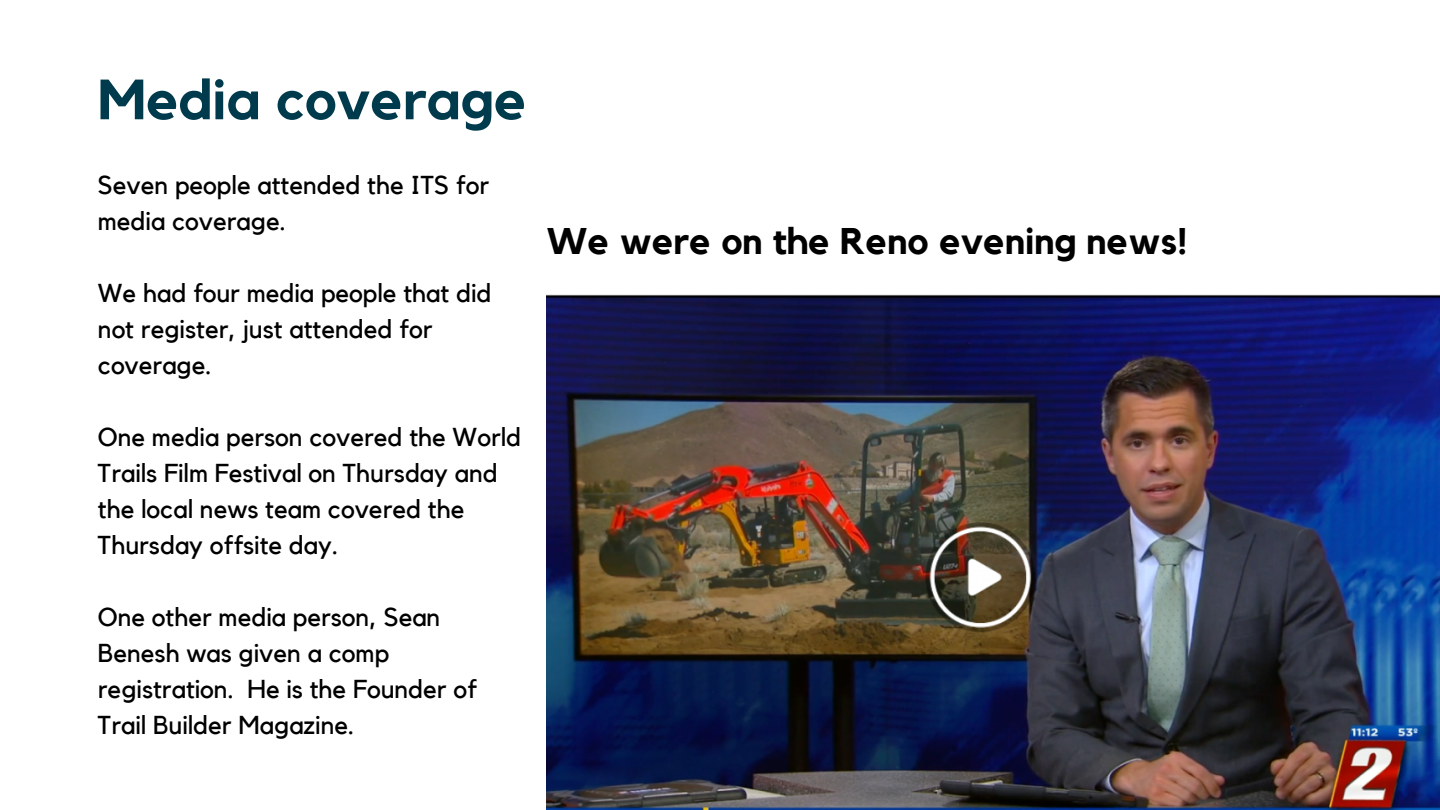
<style>
.page{position:relative;width:1440px;height:810px;background:#fff}
.page>*{position:absolute;margin:0;border:0;box-sizing:border-box;transform-origin:0 0}
.t1{font:700 56px "Kollektif";color:#003b4d}
.t2{font:700 37px "Kollektif";color:#000}
.t3{font:25.8px/36px "Kollektif";color:#000}
</style>
<div class="page">
<img style="left:547px;top:295px;width:893px;height:515px">
<p class="t1" style="left:98px;top:74px;width:431px">Media coverage</p>
<p class="t3" style="left:98px;top:168px;width:393px">Seven people attended the ITS for media coverage.</p>
<p class="t3" style="left:98px;top:276px;width:395px">We had four media people that did not register, just attended for coverage.</p>
<p class="t3" style="left:98px;top:420px;width:425px">One media person covered the World<br>Trails Film Festival on Thursday and the local news team covered the<br>Thursday offsite day.</p>
<p class="t3" style="left:98px;top:600px;width:381px">One other media person, Sean<br>Benesh was given a comp registration. He is the Founder of<br>Trail Builder Magazine.</p>
<p class="t2" style="left:547px;top:224px;width:642px">We were on the Reno evening news!</p>
</div>
